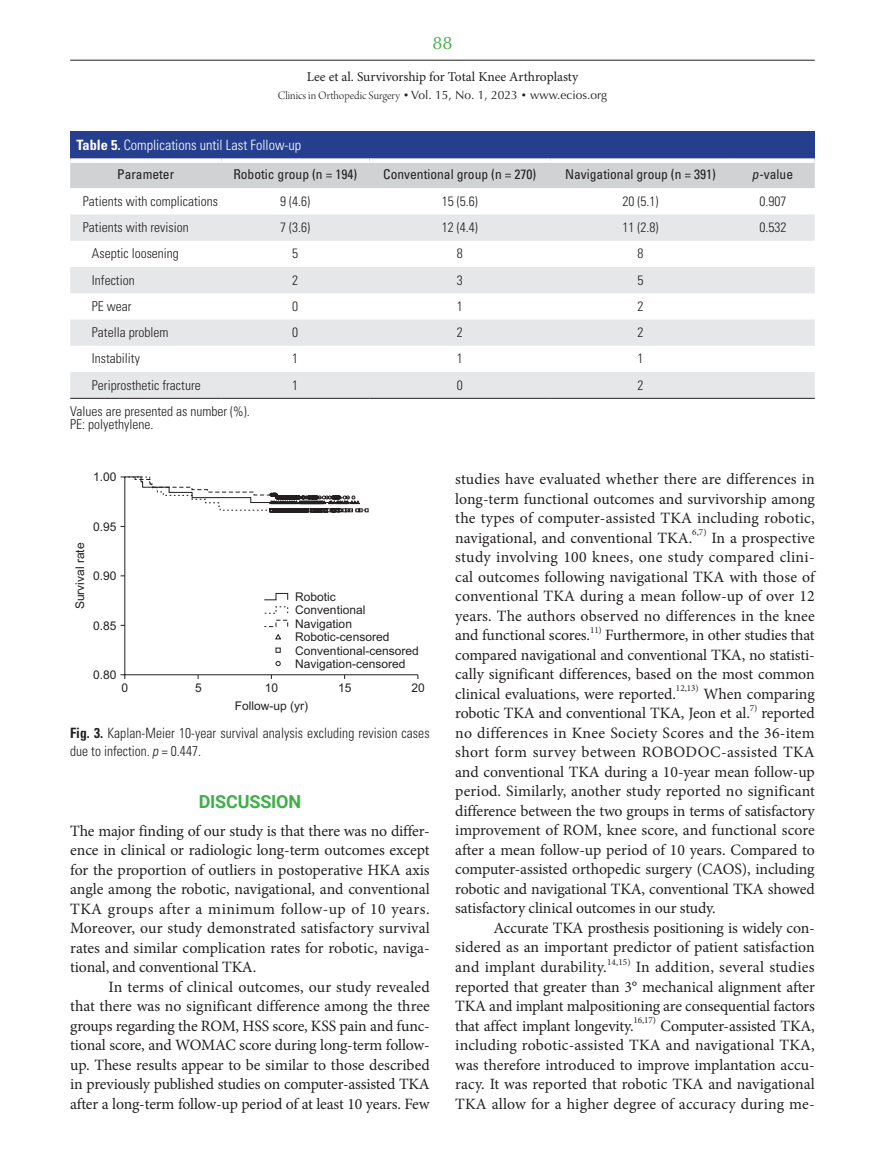
<style>
.page{position:relative;width:885px;height:1170px;background:#fff}
.page>*{position:absolute;margin:0;border:0;box-sizing:border-box;transform-origin:0 0}
.t1{font:700 18px "Roboto";letter-spacing:-.01em;color:#40ae49}
.t2{font:18px "Optima LT Std";color:#40ae49}
.t3{font:15.75px/19.5px "Minion Pro";letter-spacing:-.005em;color:#231f20;text-align:justify}
.t4{font:300 condensed 14.25px/18px "Univers LT Std";letter-spacing:.005em;color:#231f20;scale:.95 1}
.t5{font:300 condensed 14.25px "Univers LT Std";color:#fff}
.t6{font:300 condensed 13.5px/13.5px "Univers LT Std";color:#231f20}
.t7{font:condensed 13.5px "Univers LT Std";color:#231f20}
.t8{font:13.5px "Minion Pro";letter-spacing:-.005em;color:#231f20}
.t9{font:12px/13.4px "Arial";color:#231f20}
.t10{font:12px "Optima LT Std";color:#231f20}
.t11{font:9.15px "Minion Pro";color:#231f20}
.s1{font-family:"Arno Pro Light Display"}
.s2{font-size:9px}
.s3{font-weight:700}
.s4{font-style:italic}
</style>
<div class="page">
<hr style="left:70px;top:60px;width:744px;height:1px;background:#231f20">
<svg style="left:120px;top:476px;width:297px;height:199px"></svg>
<svg style="left:124px;top:512px;width:234px;height:154px"></svg>
<svg style="left:124px;top:476px;width:245px;height:36px"></svg>
<div style="left:70px;top:131px;width:744px;height:30px;background:#253f8e"></div>
<div style="left:70px;top:163px;width:744px;height:25px;background:#d1d2d4"></div>
<svg style="left:70px;top:214px;width:744px;height:184px;fill:#e6e7e9"></svg>
<div style="left:70px;top:158px;width:151px;height:5px;background:#fff"></div>
<div style="left:221px;top:158px;width:148px;height:5px;background:#fff"></div>
<div style="left:369px;top:158px;width:181px;height:5px;background:#fff"></div>
<div style="left:550px;top:158px;width:180px;height:5px;background:#fff"></div>
<div style="left:730px;top:158px;width:84px;height:5px;background:#fff"></div>
<hr style="left:70px;top:398px;width:151px;height:1px;background:#231f20">
<hr style="left:221px;top:398px;width:148px;height:1px;background:#231f20">
<hr style="left:369px;top:398px;width:181px;height:1px;background:#231f20">
<hr style="left:550px;top:398px;width:180px;height:1px;background:#231f20">
<hr style="left:730px;top:398px;width:84px;height:1px;background:#231f20">
<p class="t2" style="left:432px;top:32px;width:22px">88</p>
<p class="t8" style="left:306px;top:68px;width:273px">Lee et al. Survivorship for Total Knee Arthroplasty</p>
<p class="t10" style="left:278px;top:88px;width:331px"><span class="s1">Clinics in Orthopedic Surgery</span> <span class="s2">•</span> Vol. 15, No. 1, 2023 <span class="s2">•</span> www.ecios.org</p>
<p class="t5" style="left:77px;top:136px;width:226px"><span class="s3">Table 5.</span> Complications until Last Follow-up</p>
<p class="t7" style="left:117px;top:166px;width:58px">Parameter</p>
<p class="t7" style="left:233px;top:166px;width:125px">Robotic group (n = 194)</p>
<p class="t7" style="left:383px;top:166px;width:154px">Conventional group (n = 270)</p>
<p class="t7" style="left:565px;top:166px;width:152px">Navigational group (n = 391)</p>
<p class="t7" style="left:751px;top:166px;width:43px"><span class="s4">p</span>-value</p>
<p class="t6" style="left:83px;top:194px;width:136px">Patients with complications</p>
<p class="t6" style="left:280px;top:194px;width:31px">9 (4.6)</p>
<p class="t6" style="left:441px;top:194px;width:37px">15 (5.6)</p>
<p class="t6" style="left:622px;top:194px;width:37px">20 (5.1)</p>
<p class="t6" style="left:759px;top:194px;width:28px">0.907</p>
<p class="t6" style="left:83px;top:220px;width:107px">Patients with revision</p>
<p class="t6" style="left:280px;top:220px;width:31px">7 (3.6)</p>
<p class="t6" style="left:441px;top:220px;width:37px">12 (4.4)</p>
<p class="t6" style="left:622px;top:220px;width:37px">11 (2.8)</p>
<p class="t6" style="left:759px;top:220px;width:28px">0.532</p>
<p class="t6" style="left:92px;top:247px;width:88px">Aseptic loosening</p>
<p class="t6" style="left:292px;top:247px;width:7px">5</p>
<p class="t6" style="left:456px;top:247px;width:7px">8</p>
<p class="t6" style="left:637px;top:247px;width:7px">8</p>
<p class="t6" style="left:92px;top:273px;width:44px">Infection</p>
<p class="t6" style="left:292px;top:273px;width:7px">2</p>
<p class="t6" style="left:456px;top:273px;width:7px">3</p>
<p class="t6" style="left:637px;top:273px;width:7px">5</p>
<p class="t6" style="left:92px;top:299px;width:41px">PE wear</p>
<p class="t6" style="left:292px;top:299px;width:7px">0</p>
<p class="t6" style="left:456px;top:299px;width:7px">1</p>
<p class="t6" style="left:637px;top:299px;width:7px">2</p>
<p class="t6" style="left:92px;top:325px;width:78px">Patella problem</p>
<p class="t6" style="left:292px;top:325px;width:7px">0</p>
<p class="t6" style="left:456px;top:325px;width:7px">2</p>
<p class="t6" style="left:637px;top:325px;width:7px">2</p>
<p class="t6" style="left:92px;top:352px;width:49px">Instability</p>
<p class="t6" style="left:292px;top:352px;width:7px">1</p>
<p class="t6" style="left:456px;top:352px;width:7px">1</p>
<p class="t6" style="left:637px;top:352px;width:7px">1</p>
<p class="t6" style="left:92px;top:378px;width:110px">Periprosthetic fracture</p>
<p class="t6" style="left:292px;top:378px;width:7px">1</p>
<p class="t6" style="left:456px;top:378px;width:7px">0</p>
<p class="t6" style="left:637px;top:378px;width:7px">2</p>
<p class="t6" style="left:70px;top:404px;width:181px">Values are presented as number (%).<br>PE: polyethylene.</p>
<p class="t9" style="left:93px;top:471px;width:25px">1.00</p>
<p class="t9" style="left:74px;top:609px;width:68px;rotate:-90deg">Survival rate</p>
<p class="t9" style="left:93px;top:521px;width:25px">0.95</p>
<p class="t9" style="left:93px;top:570px;width:25px">0.90</p>
<p class="t9" style="left:93px;top:619px;width:25px">0.85</p>
<p class="t9" style="left:93px;top:669px;width:25px">0.80</p>
<p class="t9" style="left:122px;top:682px;width:8px">0</p>
<p class="t9" style="left:295px;top:591px;width:125px">Robotic<br>Conventional<br>Navigation<br>Robotic-censored<br>Conventional-censored<br>Navigation-censored</p>
<p class="t9" style="left:195px;top:682px;width:8px">5</p>
<p class="t9" style="left:265px;top:682px;width:15px">10</p>
<p class="t9" style="left:338px;top:682px;width:15px">15</p>
<p class="t9" style="left:235px;top:700px;width:75px">Follow-up (yr)</p>
<p class="t9" style="left:411px;top:682px;width:15px">20</p>
<p class="t4" style="left:70px;top:723px;width:380px"><span class="s3">Fig. 3.</span> Kaplan-Meier 10-year survival analysis excluding revision cases due to infection. <span class="s4">p</span> = 0.447.</p>
<p class="t1" style="left:199px;top:788px;width:104px">DISCUSSION</p>
<p class="t3" style="left:70px;top:820px;width:361px">The major finding of our study is that there was no differ&shy;ence in clinical or radiologic long-term outcomes except for the proportion of outliers in postoperative HKA axis angle among the robotic, navigational, and conventional TKA groups after a minimum follow-up of 10 years.<br>Moreover, our study demonstrated satisfactory survival rates and similar complication rates for robotic, naviga&shy;tional, and conventional TKA.</p>
<p class="t3" style="left:70px;top:976px;width:361px;text-indent:38px">In terms of clinical outcomes, our study revealed that there was no significant difference among the three groups regarding the ROM, HSS score, KSS pain and func&shy;tional score, and WOMAC score during long-term follow&shy;up. These results appear to be similar to those described in previously published studies on computer-assisted TKA after a long-term follow-up period of at least 10 years. Few</p>
<p class="t3" style="left:455px;top:469px;width:361px">studies have evaluated whether there are differences in long-term functional outcomes and survivorship among the types of computer-assisted TKA including robotic, navigational, and conventional TKA.</p>
<p class="t11" style="left:692px;top:526px;width:16px">6,7)</p>
<p class="t3" style="left:455px;top:528px;width:361px;text-indent:256px">In a prospective study involving 100 knees, one study compared clini&shy;cal outcomes following navigational TKA with those of conventional TKA during a mean follow-up of over 12 years. The authors observed no differences in the knee and functional scores.</p>
<p class="t11" style="left:590px;top:624px;width:13px">11)</p>
<p class="t3" style="left:455px;top:625px;width:361px;text-indent:150px">Furthermore, in other studies that compared navigational and conventional TKA, no statisti&shy;cally significant differences, based on the most common clinical evaluations, were reported.</p>
<p class="t11" style="left:675px;top:682px;width:24px">12,13)</p>
<p class="t3" style="left:455px;top:684px;width:361px;text-indent:248px">When comparing robotic TKA and conventional TKA, Jeon et al.</p>
<p class="t11" style="left:749px;top:702px;width:9px">7)</p>
<p class="t3" style="left:455px;top:703px;width:361px;text-indent:306px">reported no differences in Knee Society Scores and the 36-item short form survey between ROBODOC-assisted TKA and conventional TKA during a 10-year mean follow-up period. Similarly, another study reported no significant difference between the two groups in terms of satisfactory improvement of ROM, knee score, and functional score after a mean follow-up period of 10 years. Compared to computer-assisted orthopedic surgery (CAOS), including robotic and navigational TKA, conventional TKA showed satisfactory clinical outcomes in our study.</p>
<p class="t3" style="left:455px;top:918px;width:361px;text-indent:38px">Accurate TKA prosthesis positioning is widely con&shy;sidered as an important predictor of patient satisfaction and implant durability.</p>
<p class="t11" style="left:607px;top:955px;width:25px">14,15)</p>
<p class="t3" style="left:455px;top:957px;width:361px;text-indent:181px">In addition, several studies reported that greater than 3° mechanical alignment after TKA and implant malpositioning are consequential factors that affect implant longevity.</p>
<p class="t11" style="left:633px;top:1014px;width:24px">16,17)</p>
<p class="t3" style="left:455px;top:1015px;width:361px;text-indent:205px">Computer-assisted TKA, including robotic-assisted TKA and navigational TKA, was therefore introduced to improve implantation accu&shy;racy. It was reported that robotic TKA and navigational TKA allow for a higher degree of accuracy during me-</p>
</div>
